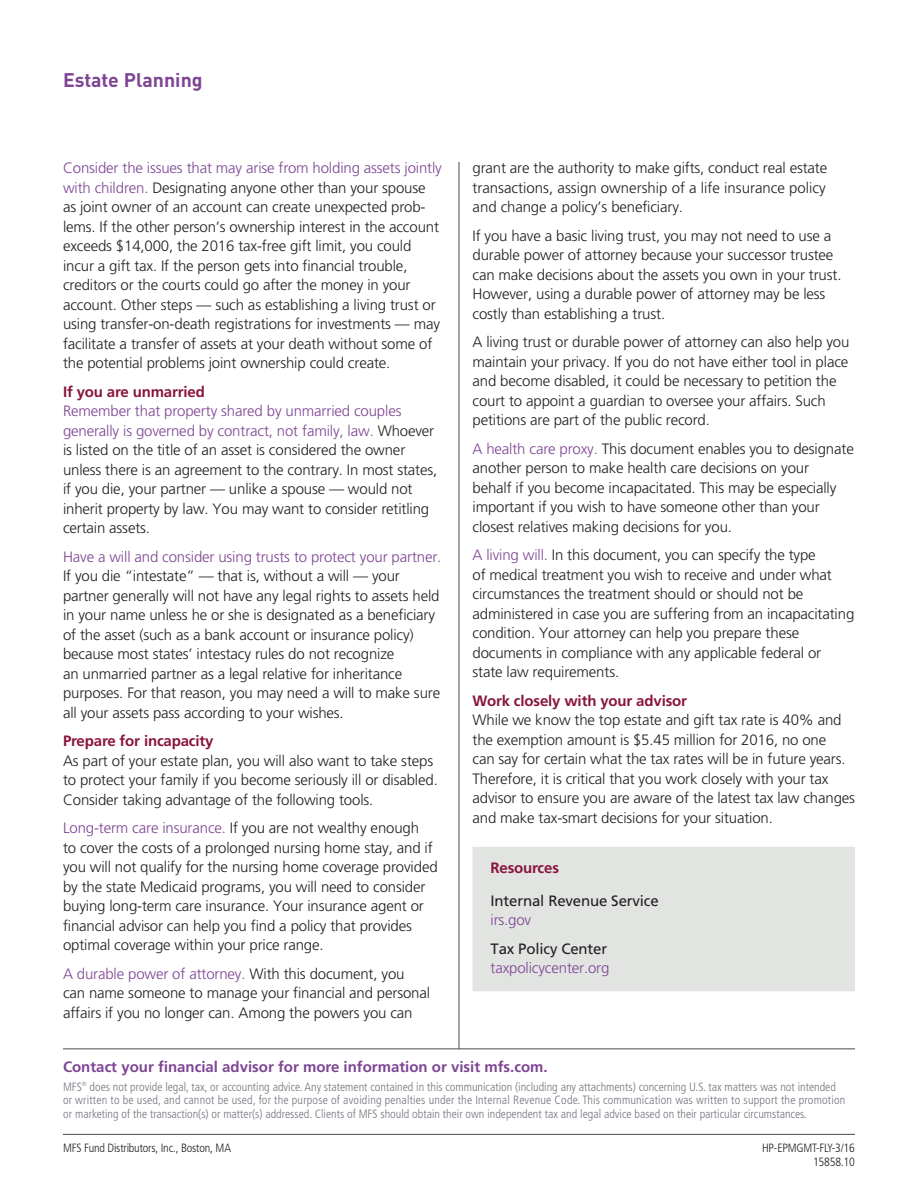
<style>
.page{position:relative;width:918px;height:1188px;background:#fff}
.page>*{position:absolute;margin:0;border:0;box-sizing:border-box;transform-origin:0 0}
.t1{font:700 19.5px "DINOT";color:#7e4594}
.t2{font:300 15px/19.5px "Frutiger LT Std";letter-spacing:-.01em;color:#231f20}
.t3{font:300 15px "Frutiger LT Std";letter-spacing:-.01em;color:#7e4594}
.t4{font:700 15px "Frutiger LT Std";letter-spacing:-.01em;color:#88153e}
.t5{font:700 15px "Frutiger LT Std";color:#7e4594}
.t6{font:15px "Frutiger LT Std";letter-spacing:-.01em;color:#231f20}
.t7{font:300 condensed 12px/13.5px "Frutiger LT Std";color:#71757d}
.t8{font:300 condensed 12px/13.5px "Frutiger LT Std";letter-spacing:-.015em;color:#231f20;text-align:right}
.s1{color:#7e4594}
</style>
<div class="page">
<div style="left:472px;top:847px;width:383px;height:144px;background:#e2e4e2"></div>
<hr style="left:459px;top:162px;width:1px;height:887px;background:#464b54">
<hr style="left:63px;top:1134px;width:792px;height:1px;background:#464b54">
<hr style="left:63px;top:1048px;width:792px;height:1px;background:#464b54">
<h1 class="t1" style="left:63px;top:67px;width:141px">Estate Planning</h1>
<p class="t2" style="left:63px;top:159px;width:380px"><span class="s1">Consider the issues that may arise from holding assets jointly with children.</span> Designating anyone other than your spouse as joint owner of an account can create unexpected prob&shy;lems. If the other person’s ownership interest in the account exceeds $14,000, the 2016 tax-free gift limit, you could incur a gift tax. If the person gets into financial trouble, creditors or the courts could go after the money in your account. Other steps — such as establishing a living trust or using transfer-on-death registrations for investments — may facilitate a transfer of assets at your death without some of the potential problems joint ownership could create.</p>
<p class="t4" style="left:63px;top:383px;width:143px">If you are unmarried</p>
<p class="t2" style="left:63px;top:402px;width:376px"><span class="s1">Remember that property shared by unmarried couples generally is governed by contract, not family, law.</span> Whoever is listed on the title of an asset is considered the owner unless there is an agreement to the contrary. In most states, if you die, your partner — unlike a spouse — would not inherit property by law. You may want to consider retitling certain assets.</p>
<p class="t3" style="left:63px;top:548px;width:380px">Have a will and consider using trusts to protect your partner.</p>
<p class="t2" style="left:63px;top:567px;width:379px">If you die “intestate” — that is, without a will — your partner generally will not have any legal rights to assets held in your name unless he or she is designated as a beneficiary of the asset (such as a bank account or insurance policy) because most states’ intestacy rules do not recognize<br>an unmarried partner as a legal relative for inheritance purposes. For that reason, you may need a will to make sure all your assets pass according to your wishes.</p>
<p class="t4" style="left:63px;top:732px;width:152px">Prepare for incapacity</p>
<p class="t2" style="left:63px;top:751px;width:376px">As part of your estate plan, you will also want to take steps to protect your family if you become seriously ill or disabled.<br>Consider taking advantage of the following tools.</p>
<p class="t2" style="left:63px;top:819px;width:376px"><span class="s1">Long-term care insurance.</span> If you are not wealthy enough<br>to cover the costs of a prolonged nursing home stay, and if you will not qualify for the nursing home coverage provided by the state Medicaid programs, you will need to consider buying long-term care insurance. Your insurance agent or financial advisor can help you find a policy that provides optimal coverage within your price range.</p>
<p class="t2" style="left:63px;top:964px;width:369px"><span class="s1">A durable power of attorney.</span> With this document, you can name someone to manage your financial and personal affairs if you no longer can. Among the powers you can</p>
<p class="t2" style="left:472px;top:159px;width:356px;text-align:justify">grant are the authority to make gifts, conduct real estate transactions, assign ownership of a life insurance policy and change a policy’s beneficiary.</p>
<p class="t2" style="left:472px;top:226px;width:371px">If you have a basic living trust, you may not need to use a durable power of attorney because your successor trustee can make decisions about the assets you own in your trust.<br>However, using a durable power of attorney may be less costly than establishing a trust.</p>
<p class="t2" style="left:472px;top:333px;width:378px">A living trust or durable power of attorney can also help you maintain your privacy. If you do not have either tool in place and become disabled, it could be necessary to petition the court to appoint a guardian to oversee your affairs. Such petitions are part of the public record.</p>
<p class="t2" style="left:472px;top:439px;width:383px"><span class="s1">A health care proxy.</span> This document enables you to designate another person to make health care decisions on your<br>behalf if you become incapacitated. This may be especially important if you wish to have someone other than your closest relatives making decisions for you.</p>
<p class="t2" style="left:472px;top:546px;width:383px"><span class="s1">A living will.</span> In this document, you can specify the type<br>of medical treatment you wish to receive and under what circumstances the treatment should or should not be administered in case you are suffering from an incapacitating condition. Your attorney can help you prepare these documents in compliance with any applicable federal or state law requirements.</p>
<p class="t4" style="left:472px;top:692px;width:216px">Work closely with your advisor</p>
<p class="t2" style="left:472px;top:711px;width:384px">While we know the top estate and gift tax rate is 40% and the exemption amount is $5.45 million for 2016, no one<br>can say for certain what the tax rates will be in future years.<br>Therefore, it is critical that you work closely with your tax advisor to ensure you are aware of the latest tax law changes and make tax-smart decisions for your situation.</p>
<p class="t4" style="left:490px;top:859px;width:70px">Resources</p>
<p class="t6" style="left:490px;top:892px;width:170px">Internal Revenue Service</p>
<p class="t3" style="left:490px;top:912px;width:42px">irs.gov</p>
<p class="t6" style="left:490px;top:940px;width:118px">Tax Policy Center</p>
<p class="t3" style="left:490px;top:960px;width:120px">taxpolicycenter.org</p>
<p class="t5" style="left:63px;top:1058px;width:486px">Contact your financial advisor for more information or visit mfs.com.</p>
<p class="t7" style="left:63px;top:1080px;width:784px">MFS<sup>®</sup> does not provide legal, tax, or accounting advice. Any statement contained in this communication (including any attachments) concerning U.S. tax matters was not intended or written to be used, and cannot be used, for the purpose of avoiding penalties under the Internal Revenue Code. This communication was written to support the promotion or marketing of the transaction(s) or matter(s) addressed. Clients of MFS should obtain their own independent tax and legal advice based on their particular circumstances.</p>
<p class="t8" style="left:63px;top:1141px;width:170px">MFS Fund Distributors, Inc., Boston, MA</p>
<p class="t8" style="left:762px;top:1141px;width:94px">HP-EPMGMT-FLY-3/16<br>15858.10</p>
</div>
